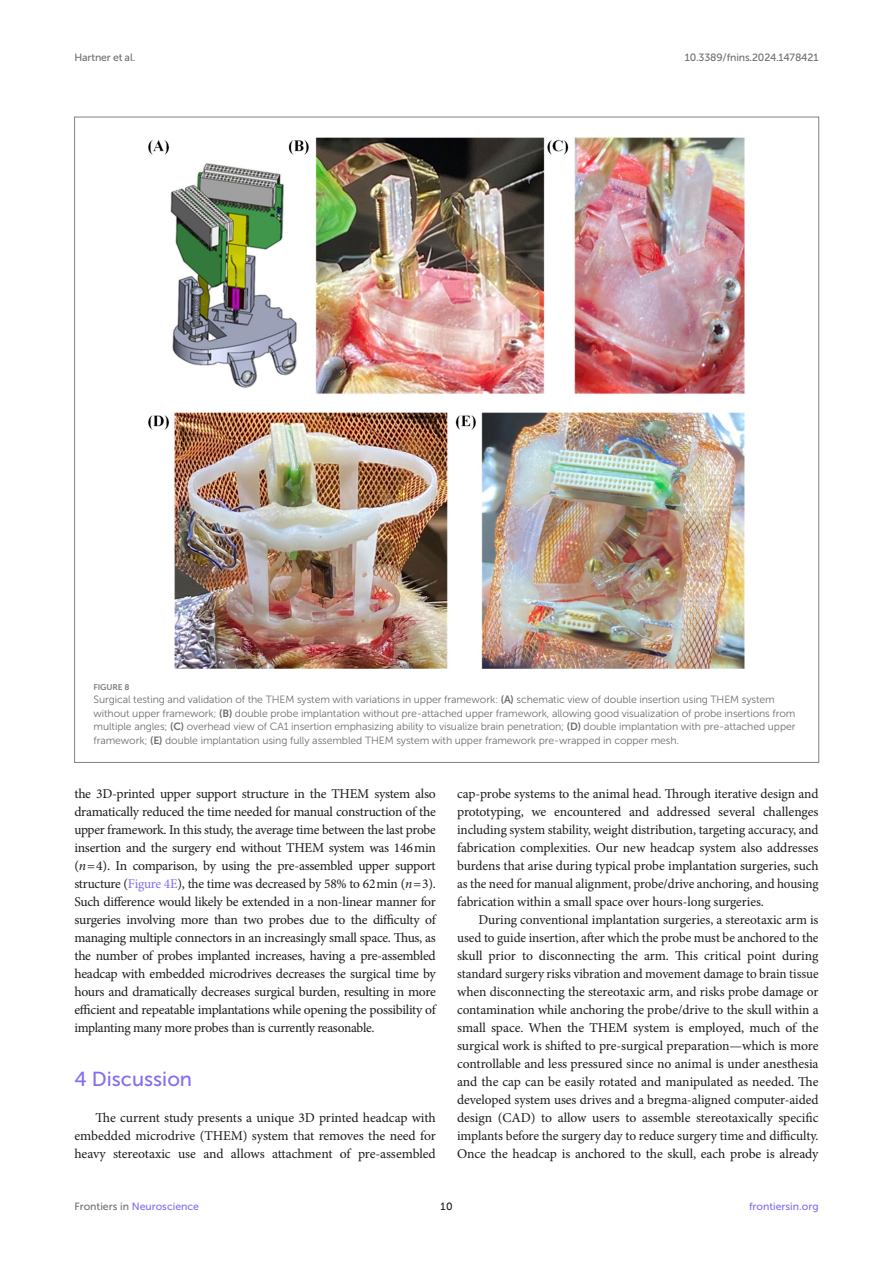
<style>
.page{position:relative;width:893px;height:1263px;background:#fff}
.page>*{position:absolute;margin:0;border:0;box-sizing:border-box;transform-origin:0 0}
.HEAD_1{font:20.25px "Museo Sans 500";color:#856df0}
.TEXT_FLUSH{font:13.5px/18px "Minion Pro";letter-spacing:-.015em;color:#1b1c1b;text-align:justify}
.TEXT{font:13.5px/18px "Minion Pro";letter-spacing:-.01em;color:#1b1c1b;text-align:justify}
.FIG_LEG{font:10.5px/13.5px "Museo Sans 300";letter-spacing:-.01em;color:#706f70}
.t1{font:10.5px "Museo Sans 500";letter-spacing:-.015em;color:#706f70}
.t2{font:10.5px "Museo Sans 500";color:#856df0}
.t3{font:10.5px "Museo Sans 500";color:#1b1c1b}
.FIG_HD{font:8.25px "Museo Sans 700";letter-spacing:-.01em;color:#7e7f7f}
.s1{font-family:"Museo Sans 700"}
.s2{font-style:italic}
.s3{color:#856df0}
.s4{color:#706f70}
</style>
<div class="page">
<img style="left:148px;top:137px;width:597px;height:532px">
<p class="t1" style="left:74px;top:51px;width:62px">Hartner et al.</p>
<p class="t1" style="left:685px;top:51px;width:135px">10.3389/fnins.2024.1478421</p>
<p class="FIG_HD" style="left:94px;top:682px;width:37px">FIGURE 8</p>
<p class="FIG_LEG" style="left:94px;top:693px;width:703px">Surgical testing and validation of the THEM system with variations in upper framework: <span class="s1">(A)</span> schematic view of double insertion using THEM system without upper framework; <span class="s1">(B)</span> double probe implantation without pre-attached upper framework, allowing good visualization of probe insertions from multiple angles; <span class="s1">(C)</span> overhead view of CA1 insertion emphasizing ability to visualize brain penetration; <span class="s1">(D)</span> double implantation with pre-attached upper framework; <span class="s1">(E)</span> double implantation using fully assembled THEM system with upper framework pre-wrapped in copper mesh.</p>
<p class="TEXT_FLUSH" style="left:74px;top:785px;width:363px">the 3D-printed upper support structure in the THEM system also dramatically reduced the time needed for manual construction of the upper framework. In this study, the average time between the last probe insertion and the surgery end without THEM system was 146min (<span class="s2">n</span>=4). In comparison, by using the pre-assembled upper support structure (<span class="s3">Figure 4E</span>), the time was decreased by 58% to 62min (<span class="s2">n</span>=3).<br>Such difference would likely be extended in a non-linear manner for surgeries involving more than two probes due to the difficulty of managing multiple connectors in an increasingly small space. Thus, as the number of probes implanted increases, having a pre-assembled headcap with embedded microdrives decreases the surgical time by hours and dramatically decreases surgical burden, resulting in more efficient and repeatable implantations while opening the possibility of implanting many more probes than is currently reasonable.</p>
<p class="HEAD_1" style="left:74px;top:1068px;width:119px">4 Discussion</p>
<p class="TEXT_FLUSH" style="left:74px;top:1109px;width:363px;text-indent:21px">The current study presents a unique 3D printed headcap with embedded microdrive (THEM) system that removes the need for heavy stereotaxic use and allows attachment of pre-assembled</p>
<p class="TEXT_FLUSH" style="left:457px;top:785px;width:363px">cap-probe systems to the animal head. Through iterative design and prototyping, we encountered and addressed several challenges including system stability, weight distribution, targeting accuracy, and fabrication complexities. Our new headcap system also addresses burdens that arise during typical probe implantation surgeries, such as the need for manual alignment, probe/drive anchoring, and housing fabrication within a small space over hours-long surgeries.</p>
<p class="TEXT" style="left:457px;top:911px;width:363px;text-indent:21px">During conventional implantation surgeries, a stereotaxic arm is used to guide insertion, after which the probe must be anchored to the skull prior to disconnecting the arm. This critical point during standard surgery risks vibration and movement damage to brain tissue when disconnecting the stereotaxic arm, and risks probe damage or contamination while anchoring the probe/drive to the skull within a small space. When the THEM system is employed, much of the surgical work is shifted to pre-surgical preparation—which is more controllable and less pressured since no animal is under anesthesia and the cap can be easily rotated and manipulated as needed. The developed system uses drives and a bregma-aligned computer-aided design (CAD) to allow users to assemble stereotaxically specific implants before the surgery day to reduce surgery time and difficulty.<br>Once the headcap is anchored to the skull, each probe is already</p>
<p class="t2" style="left:74px;top:1200px;width:126px"><span class="s4">Frontiers in</span> Neuroscience</p>
<p class="t3" style="left:440px;top:1200px;width:14px">10</p>
<p class="t2" style="left:749px;top:1200px;width:71px">frontiersin.org</p>
</div>
